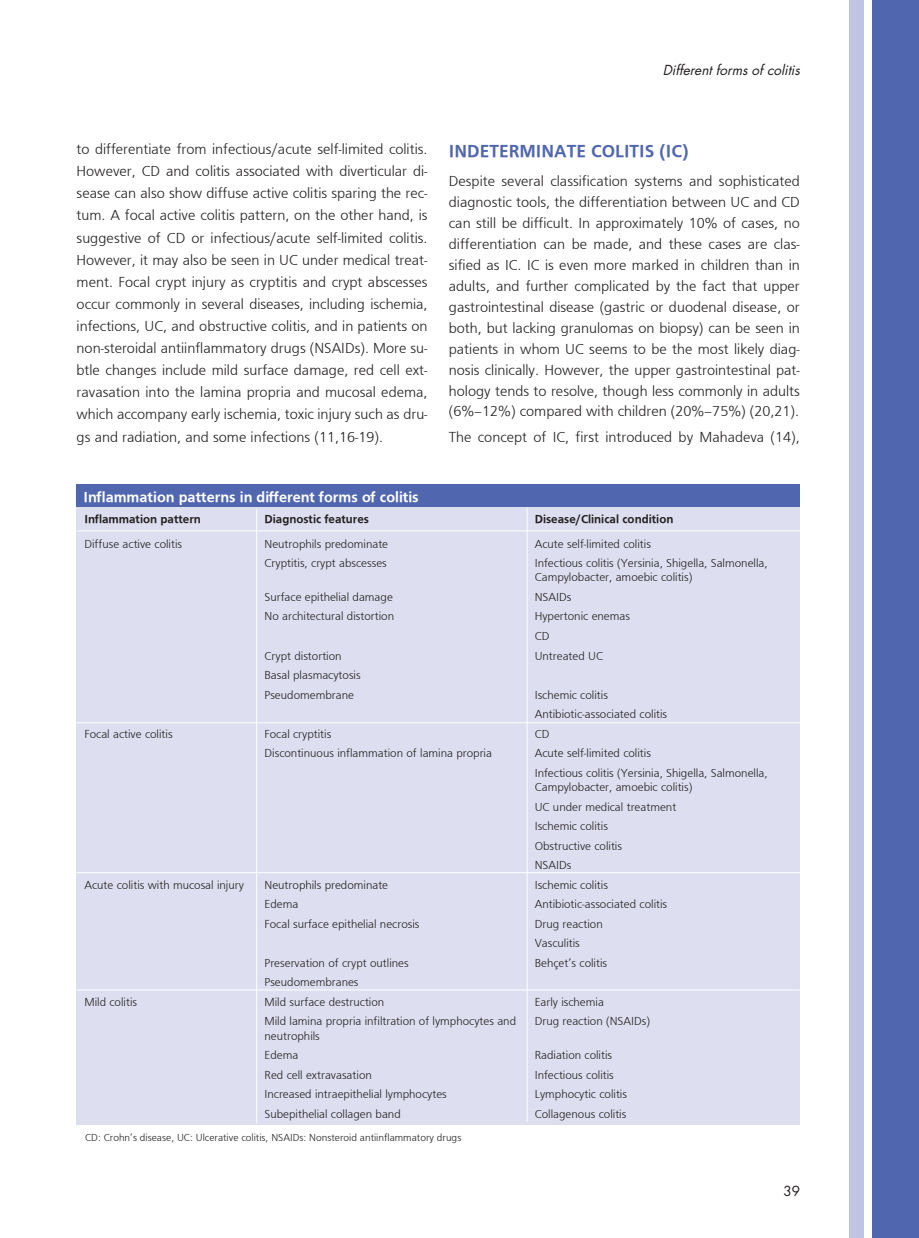
<style>
.page{position:relative;width:919px;height:1238px;background:#fff}
.page>*{position:absolute;margin:0;border:0;box-sizing:border-box;transform-origin:0 0}
.t1{font:700 18px "Fruga Sans";color:#5067b0}
.t2{font:300 15px/22px "Fruga Sans";color:#231f20;text-align:justify}
.t3{font:700 15px "Fruga Sans";color:#fff}
.t4{font:italic 13.5px "Futura OTF";color:#231f20}
.t5{font:13.5px "Futura OTF";color:#231f20}
.t6{font:300 12px/19.5px "Fruga Sans";color:#231f20}
.t7{font:700 12px "Fruga Sans";color:#231f20}
.t8{font:300 10.5px "Fruga Sans";color:#231f20}
</style>
<div class="page">
<div style="left:872px;top:0;width:46px;height:1237px;background:#5067b0"></div>
<div style="left:848px;top:0;width:15px;height:1237px;background:#c0c3e2"></div>
<div style="left:77px;top:484px;width:722px;height:24px;background:#5067b0"></div>
<div style="left:77px;top:507px;width:722px;height:617px;background:#dddff0"></div>
<hr style="left:77px;top:530px;width:722px;height:1px;background:#fff">
<hr style="left:77px;top:722px;width:722px;height:1px;background:#fff">
<hr style="left:77px;top:872px;width:722px;height:1px;background:#fff">
<hr style="left:77px;top:989px;width:722px;height:1px;background:#fff">
<hr style="left:256px;top:509px;width:1px;height:614px;background:#fff">
<hr style="left:526px;top:508px;width:1px;height:613px;background:#fff">
<p class="t4" style="left:662px;top:61px;width:139px">Different forms of colitis</p>
<p class="t2" style="left:77px;top:138px;width:352px">to differentiate from infectious/acute self-limited colitis.<br>However, CD and colitis associated with diverticular di&shy;sease can also show diffuse active colitis sparing the rec&shy;tum. A focal active colitis pattern, on the other hand, is suggestive of CD or infectious/acute self-limited colitis.<br>However, it may also be seen in UC under medical treat&shy;ment. Focal crypt injury as cryptitis and crypt abscesses occur commonly in several diseases, including ischemia, infections, UC, and obstructive colitis, and in patients on non-steroidal antiinflammatory drugs (NSAIDs). More su&shy;btle changes include mild surface damage, red cell ext&shy;ravasation into the lamina propria and mucosal edema, which accompany early ischemia, toxic injury such as dru&shy;gs and radiation, and some infections (11,16-19).</p>
<p class="t1" style="left:449px;top:140px;width:241px">INDETERMINATE COLITIS (IC)</p>
<p class="t2" style="left:449px;top:171px;width:352px;line-height:20.9px">Despite several classification systems and sophisticated diagnostic tools, the differentiation between UC and CD can still be difficult. In approximately 10% of cases, no differentiation can be made, and these cases are clas&shy;sified as IC. IC is even more marked in children than in adults, and further complicated by the fact that upper gastrointestinal disease (gastric or duodenal disease, or both, but lacking granulomas on biopsy) can be seen in patients in whom UC seems to be the most likely diag&shy;nosis clinically. However, the upper gastrointestinal pat&shy;hology tends to resolve, though less commonly in adults (6%–12%) compared with children (20%–75%) (20,21).</p>
<p class="t2" style="left:449px;top:425px;width:352px">The concept of IC, first introduced by Mahadeva (14),</p>
<p class="t3" style="left:84px;top:488px;width:336px">Inflammation patterns in different forms of colitis</p>
<p class="t7" style="left:84px;top:512px;width:118px">Inflammation pattern</p>
<p class="t7" style="left:264px;top:512px;width:106px">Diagnostic features</p>
<p class="t7" style="left:534px;top:512px;width:140px">Disease/Clinical condition</p>
<p class="t6" style="left:84px;top:533px;width:99px">Diffuse active colitis</p>
<p class="t6" style="left:264px;top:533px;width:125px">Neutrophils predominate</p>
<p class="t6" style="left:534px;top:533px;width:118px">Acute self-limited colitis</p>
<p class="t6" style="left:264px;top:553px;width:124px">Cryptitis, crypt abscesses</p>
<p class="t6" style="left:534px;top:555px;width:234px;line-height:14.4px">Infectious colitis (Yersinia, Shigella, Salmonella,<br>Campylobacter, amoebic colitis)</p>
<p class="t6" style="left:264px;top:587px;width:130px">Surface epithelial damage</p>
<p class="t6" style="left:534px;top:587px;width:38px">NSAIDs</p>
<p class="t6" style="left:264px;top:606px;width:131px">No architectural distortion</p>
<p class="t6" style="left:534px;top:606px;width:97px">Hypertonic enemas<br>CD</p>
<p class="t6" style="left:264px;top:645px;width:79px">Crypt distortion</p>
<p class="t6" style="left:534px;top:645px;width:70px">Untreated UC</p>
<p class="t6" style="left:264px;top:665px;width:98px">Basal plasmacytosis<br>Pseudomembrane</p>
<p class="t6" style="left:534px;top:684px;width:134px">Ischemic colitis<br>Antibiotic-associated colitis</p>
<p class="t6" style="left:84px;top:723px;width:90px">Focal active colitis</p>
<p class="t6" style="left:264px;top:723px;width:68px">Focal cryptitis</p>
<p class="t6" style="left:534px;top:723px;width:16px">CD</p>
<p class="t6" style="left:264px;top:743px;width:229px">Discontinuous inflammation of lamina propria</p>
<p class="t6" style="left:534px;top:743px;width:234px">Acute self-limited colitis<br>Infectious colitis (Yersinia, Shigella, Salmonella,</p>
<p class="t6" style="left:534px;top:777px;width:159px">Campylobacter, amoebic colitis)<br>UC under medical treatment<br>Ischemic colitis<br>Obstructive colitis<br>NSAIDs</p>
<p class="t6" style="left:84px;top:874px;width:161px">Acute colitis with mucosal injury</p>
<p class="t6" style="left:264px;top:874px;width:125px">Neutrophils predominate</p>
<p class="t6" style="left:534px;top:874px;width:75px">Ischemic colitis</p>
<p class="t6" style="left:264px;top:894px;width:35px">Edema</p>
<p class="t6" style="left:534px;top:894px;width:134px">Antibiotic-associated colitis</p>
<p class="t6" style="left:264px;top:913px;width:156px">Focal surface epithelial necrosis</p>
<p class="t6" style="left:534px;top:913px;width:70px">Drug reaction<br>Vasculitis</p>
<p class="t6" style="left:264px;top:952px;width:146px">Preservation of crypt outlines</p>
<p class="t6" style="left:534px;top:952px;width:74px">Behçet’s colitis</p>
<p class="t6" style="left:264px;top:972px;width:96px">Pseudomembranes</p>
<p class="t6" style="left:84px;top:991px;width:54px">Mild colitis</p>
<p class="t6" style="left:264px;top:991px;width:121px">Mild surface destruction</p>
<p class="t6" style="left:534px;top:991px;width:71px">Early ischemia</p>
<p class="t6" style="left:264px;top:1013px;width:253px;line-height:14.4px">Mild lamina propria infiltration of lymphocytes and neutrophils</p>
<p class="t6" style="left:534px;top:1011px;width:117px">Drug reaction (NSAIDs)</p>
<p class="t6" style="left:264px;top:1045px;width:35px">Edema</p>
<p class="t6" style="left:534px;top:1045px;width:79px">Radiation colitis</p>
<p class="t6" style="left:264px;top:1064px;width:109px">Red cell extravasation</p>
<p class="t6" style="left:534px;top:1064px;width:81px">Infectious colitis</p>
<p class="t6" style="left:264px;top:1084px;width:184px">Increased intraepithelial lymphocytes</p>
<p class="t6" style="left:534px;top:1084px;width:94px">Lymphocytic colitis</p>
<p class="t6" style="left:264px;top:1103px;width:138px">Subepithelial collagen band</p>
<p class="t6" style="left:534px;top:1103px;width:93px">Collagenous colitis</p>
<p class="t8" style="left:85px;top:1130px;width:378px">CD: Crohn’s disease, UC: Ulcerative colitis, NSAIDs: Nonsteroid antiinflammatory drugs</p>
<p class="t5" style="left:783px;top:1181px;width:18px">39</p>
</div>
